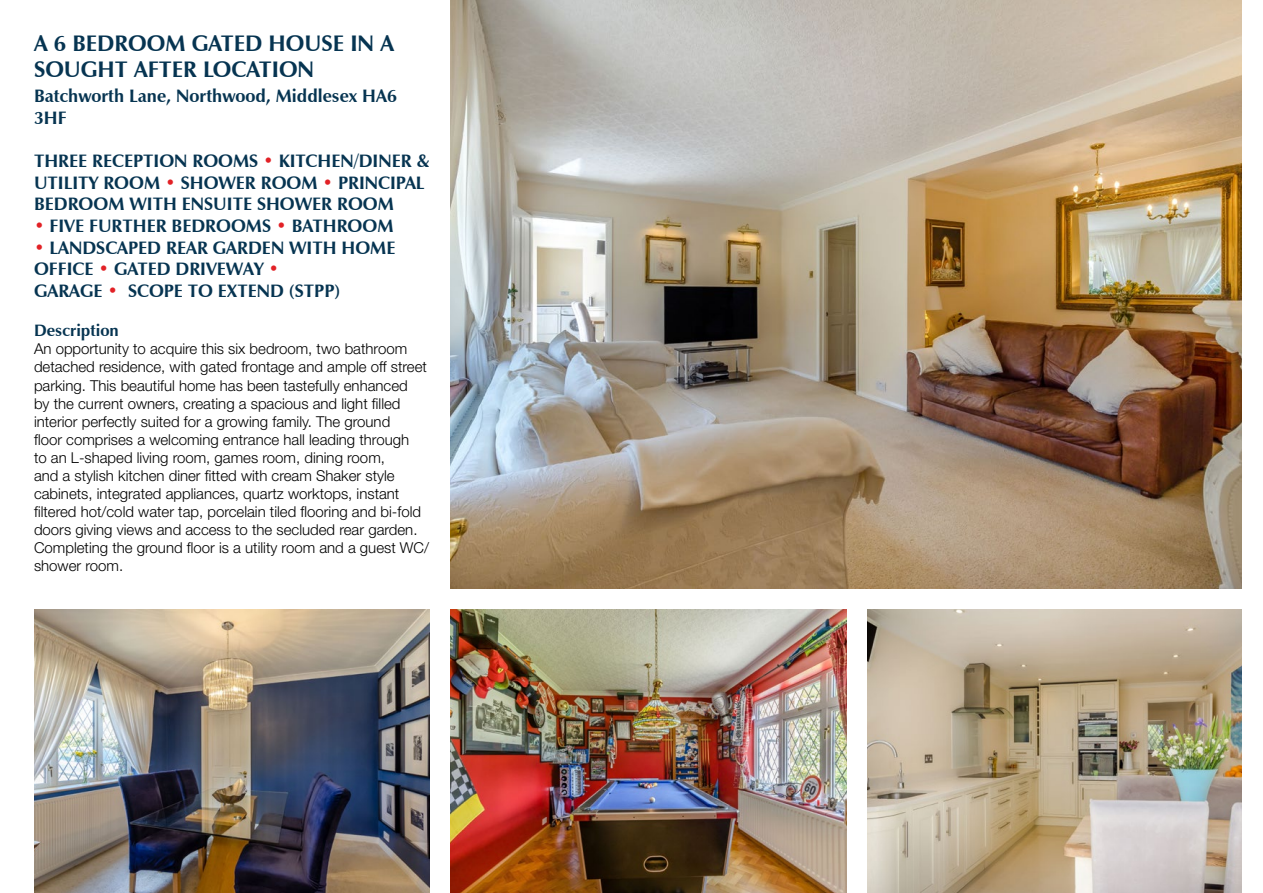
<style>
.page{position:relative;width:1263px;height:893px;background:#fff}
.page>*{position:absolute;margin:0;border:0;box-sizing:border-box;transform-origin:0 0}
.t1{font:700 22.5px/25.5px "Zapf Humanist 601 BT";color:#063451}
.t2{font:700 18px/21.6px "Zapf Humanist 601 BT";color:#063451}
.t3{font:700 16.5px "Zapf Humanist 601 BT";color:#063451}
.t4{font:300 15px/18px "Helvetica Neue LT Std";color:#000}
.s1{color:#e22126}
</style>
<div class="page">
<img style="left:867px;top:609px;width:375px;height:284px">
<img style="left:451px;top:609px;width:395px;height:284px">
<img style="left:34px;top:609px;width:395px;height:284px">
<img style="left:451px;top:0;width:791px;height:588px">
<h1 class="t1" style="left:34px;top:31px;width:362px">A 6 BEDROOM GATED HOUSE IN A<br>SOUGHT AFTER LOCATION</h1>
<p class="t2" style="left:34px;top:85px;width:364px">Batchworth Lane, Northwood, Middlesex HA6<br>3HF</p>
<p class="t2" style="left:34px;top:150px;width:397px">THREE RECEPTION ROOMS <span class="s1">•</span> KITCHEN/DINER &amp;<br>UTILITY ROOM <span class="s1">•</span> SHOWER ROOM <span class="s1">•</span> PRINCIPAL<br>BEDROOM WITH ENSUITE SHOWER ROOM</p>
<p class="t2" style="left:34px;top:215px;width:361px"><span class="s1">•</span> FIVE FURTHER BEDROOMS <span class="s1">•</span> BATHROOM</p>
<p class="t2" style="left:34px;top:237px;width:363px"><span class="s1">•</span> LANDSCAPED REAR GARDEN WITH HOME<br>OFFICE <span class="s1">•</span> GATED DRIVEWAY <span class="s1">•<br></span>GARAGE <span class="s1">•</span> SCOPE TO EXTEND (STPP)</p>
<p class="t3" style="left:34px;top:321px;width:86px">Description</p>
<p class="t4" style="left:34px;top:340px;width:397px">An opportunity to acquire this six bedroom, two bathroom detached residence, with gated frontage and ample off street parking. This beautiful home has been tastefully enhanced<br>by the current owners, creating a spacious and light filled interior perfectly suited for a growing family. The ground<br>floor comprises a welcoming entrance hall leading through<br>to an L-shaped living room, games room, dining room,<br>and a stylish kitchen diner fitted with cream Shaker style cabinets, integrated appliances, quartz worktops, instant filtered hot/cold water tap, porcelain tiled flooring and bi-fold doors giving views and access to the secluded rear garden.<br>Completing the ground floor is a utility room and a guest WC/ shower room.</p>
</div>
